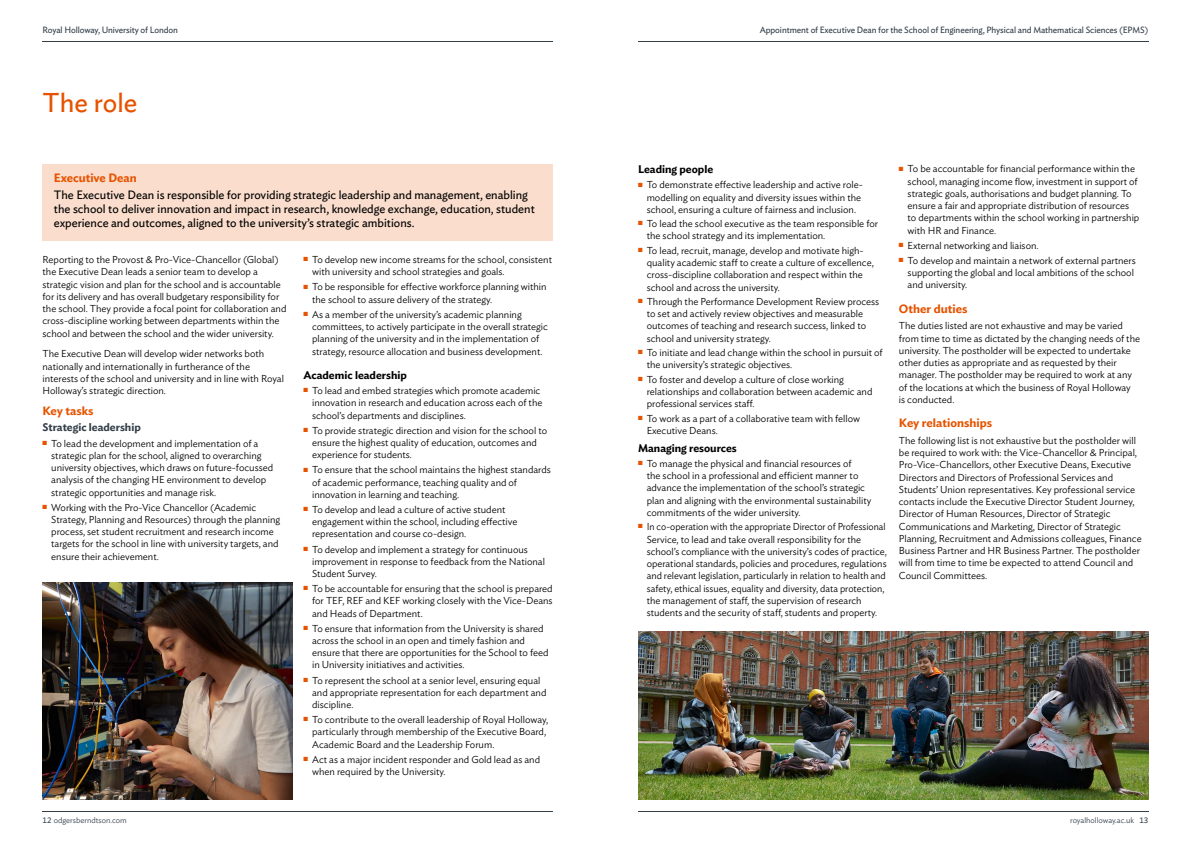
<style>
.page{position:relative;width:1191px;height:842px;background:#fff}
.page>*{position:absolute;margin:0;border:0;box-sizing:border-box;transform-origin:0 0}
.t1{font:27px "Ideal Sans";color:#e65300}
.t2{font:12px/14px "Ideal Sans";color:#000}
.t3{font:600 12px "Ideal Sans";color:#e65300}
.t4{font:600 11px "Ideal Sans";color:#000}
.t5{font:600 11px "Ideal Sans";color:#323e48}
.t6{font:300 10px/12.2px "Ideal Sans";color:#000}
.t7{font:300 10px/12.2px "Ideal Sans";color:#000;scale:.95 1}
.t8{font:9px "Ideal Sans";letter-spacing:-.01em;color:#323e48}
.t9{font:300 8px "Ideal Sans";color:#323e48}
.s1{font-weight:400}
</style>
<div class="page">
<div style="left:43px;top:164px;width:510px;height:77px;background:#faddcc"></div>
<hr style="left:43px;top:41px;width:510px;height:1px;background:#323e48">
<hr style="left:43px;top:811px;width:510px;height:1px;background:#323e48">
<hr style="left:638px;top:811px;width:510px;height:1px;background:#323e48">
<hr style="left:638px;top:41px;width:510px;height:1px;background:#323e48">
<img style="left:638px;top:631px;width:510px;height:168px">
<img style="left:43px;top:583px;width:249px;height:216px">
<p class="t8" style="left:43px;top:23px;width:137px">Royal Holloway, University of London</p>
<h1 class="t1" style="left:43px;top:82px;width:96px">The role</h1>
<p class="t3" style="left:54px;top:168px;width:84px">Executive Dean</p>
<p class="t2" style="left:54px;top:187px;width:482px">The Executive Dean is responsible for providing strategic leadership and management, enabling the school to deliver innovation and impact in research, knowledge exchange, education, student experience and outcomes, aligned to the university’s strategic ambitions.</p>
<p class="t6" style="left:43px;top:253px;width:245px">Reporting to the Provost &amp; Pro-Vice-Chancellor (Global) the Executive Dean leads a senior team to develop a strategic vision and plan for the school and is accountable for its delivery and has overall budgetary responsibility for the school. They provide a focal point for collaboration and cross-discipline working between departments within the school and between the school and the wider university.</p>
<p class="t6" style="left:43px;top:347px;width:243px">The Executive Dean will develop wider networks both nationally and internationally in furtherance of the interests of the school and university and in line with Royal Holloway’s strategic direction.</p>
<p class="t3" style="left:43px;top:401px;width:53px">Key tasks</p>
<p class="t5" style="left:43px;top:419px;width:100px">Strategic leadership</p>
<p class="t6" style="left:51px;top:436px;width:223px;text-indent:-9px"><sup>■</sup> To lead the development and implementation of a strategic plan for the school, aligned to overarching university objectives, which draws on future-focussed analysis of the changing HE environment to develop strategic opportunities and manage risk.</p>
<p class="t6" style="left:51px;top:500px;width:230px;text-indent:-9px"><sup>■</sup> Working with the Pro-Vice Chancellor (Academic Strategy, Planning and Resources) through the planning process, set student recruitment and research income targets for the school in line with university targets, and ensure their achievement.</p>
<p class="t6" style="left:312px;top:253px;width:241px;text-indent:-9px"><sup>■</sup> To develop new income streams for the school, consistent with university and school strategies and goals.</p>
<p class="t6" style="left:312px;top:280px;width:236px;text-indent:-9px"><sup>■</sup> To be responsible for effective workforce planning within the school to assure delivery of the strategy.</p>
<p class="t6" style="left:312px;top:307px;width:237px;text-indent:-9px"><sup>■</sup> As a member of the university’s academic planning committees, to actively participate in the overall strategic planning of the university and in the implementation of strategy, resource allocation and business development.</p>
<p class="t4" style="left:303px;top:367px;width:105px">Academic leadership</p>
<p class="t6" style="left:312px;top:384px;width:232px;text-indent:-9px"><sup>■</sup> To lead and embed strategies which promote academic innovation in research and education across each of the school’s departments and disciplines.</p>
<p class="t6" style="left:312px;top:423px;width:236px;text-indent:-9px"><sup>■</sup> To provide strategic direction and vision for the school to ensure the highest quality of education, outcomes and experience for students.</p>
<p class="t6" style="left:312px;top:463px;width:240px;text-indent:-9px"><sup>■</sup> To ensure that the school maintains the highest standards of academic performance, teaching quality and of innovation in learning and teaching.</p>
<p class="t6" style="left:312px;top:502px;width:207px;text-indent:-9px"><sup>■</sup> To develop and lead a culture of active student engagement within the school, including effective representation and course co-design.</p>
<p class="t6" style="left:312px;top:542px;width:234px;text-indent:-9px"><sup>■</sup> To develop and implement a strategy for continuous improvement in response to feedback from the National<br>Student Survey.</p>
<p class="t6" style="left:312px;top:582px;width:242px;text-align:justify;text-indent:-9px"><sup>■</sup> To be accountable for ensuring that the school is prepared for TEF, REF and KEF working closely with the Vice-Deans and Heads of Department.</p>
<p class="t6" style="left:312px;top:621px;width:238px;text-indent:-9px"><sup>■</sup> To ensure that information from the University is shared across the school in an open and timely fashion and ensure that there are opportunities for the School to feed in University initiatives and activities.</p>
<p class="t6" style="left:312px;top:673px;width:236px;text-indent:-9px"><sup>■</sup> To represent the school at a senior level, ensuring equal and appropriate representation for each department and discipline.</p>
<p class="t6" style="left:312px;top:713px;width:237px;text-indent:-9px"><sup>■</sup> To contribute to the overall leadership of Royal Holloway, particularly through membership of the Executive Board,<br>Academic Board and the Leadership Forum.</p>
<p class="t6" style="left:312px;top:752px;width:229px;text-indent:-9px"><sup>■</sup> Act as a major incident responder and Gold lead as and when required by the University.</p>
<p class="t8" style="left:759px;top:23px;width:390px">Appointment of Executive Dean for the School of Engineering, Physical and Mathematical Sciences (EPMS)</p>
<p class="t4" style="left:638px;top:161px;width:77px">Leading people</p>
<p class="t6" style="left:647px;top:178px;width:218px;text-indent:-9px"><sup>■</sup> To demonstrate effective leadership and active role&shy;modelling on equality and diversity issues within the school, ensuring a culture of fairness and inclusion.</p>
<p class="t6" style="left:647px;top:217px;width:233px;text-indent:-9px"><sup>■</sup> To lead the school executive as the team responsible for the school strategy and its implementation.</p>
<p class="t6" style="left:647px;top:243px;width:228px;text-indent:-9px"><sup>■</sup> To lead, recruit, manage, develop and motivate high&shy;quality academic staff to create a culture of excellence, cross-discipline collaboration and respect within the school and across the university.</p>
<p class="t6" style="left:647px;top:294px;width:234px;text-indent:-9px"><sup>■</sup> Through the Performance Development Review process to set and actively review objectives and measurable outcomes of teaching and research success, linked to school and university strategy.</p>
<p class="t6" style="left:647px;top:346px;width:237px;text-indent:-9px"><sup>■</sup> To initiate and lead change within the school in pursuit of the university’s strategic objectives.</p>
<p class="t6" style="left:647px;top:372px;width:227px;text-indent:-9px"><sup>■</sup> To foster and develop a culture of close working relationships and collaboration between academic and professional services staff.</p>
<p class="t6" style="left:647px;top:411px;width:215px;text-indent:-9px"><sup>■</sup> To work as a part of a collaborative team with fellow<br>Executive Deans.</p>
<p class="t4" style="left:638px;top:439px;width:100px">Managing resources</p>
<p class="t6" style="left:647px;top:456px;width:226px;text-indent:-9px"><sup>■</sup> To manage the physical and financial resources of<br>the school in a professional and efficient manner to advance the implementation of the school’s strategic plan and aligning with the environmental sustainability commitments of the wider university.</p>
<p class="t7" style="left:647px;top:520px;width:254px;text-indent:-9px"><sup>■</sup> In co-operation with the appropriate Director of Professional Service, to lead and take overall responsibility for the school’s compliance with the university’s codes of practice, operational standards, policies and procedures, regulations and relevant legislation, particularly in relation to health and safety, ethical issues, equality and diversity, data protection, the management of staff, the supervision of research students and the security of staff, students and property.</p>
<p class="t6" style="left:907px;top:162px;width:233px;text-indent:-9px"><sup>■</sup> To be accountable for financial performance within the school, managing income flow, investment in support of strategic goals, authorisations and budget planning. To ensure a fair and appropriate distribution of resources to departments within the school working in partnership with HR and Finance.</p>
<p class="t6" style="left:899px;top:238px;width:141px"><sup>■</sup> External networking and liaison.</p>
<p class="t6" style="left:907px;top:253px;width:230px;text-indent:-9px"><sup>■</sup> To develop and maintain a network of external partners supporting the global and local ambitions of the school and university.</p>
<p class="t3" style="left:899px;top:299px;width:70px">Other duties</p>
<p class="t6" style="left:899px;top:319px;width:243px">The duties listed are not exhaustive and may be varied from time to time as dictated by the changing needs of the university. The postholder will be expected to undertake other duties as appropriate and as requested by their manager. The postholder may be required to work at any of the locations at which the business of Royal Holloway<br>is conducted.</p>
<p class="t3" style="left:899px;top:414px;width:95px">Key relationships</p>
<p class="t6" style="left:899px;top:433px;width:244px">The following list is not exhaustive but the postholder will be required to work with: the Vice-Chancellor &amp; Principal, Pro-Vice-Chancellors, other Executive Deans, Executive Directors and Directors of Professional Services and Students’ Union representatives. Key professional service contacts include the Executive Director Student Journey, Director of Human Resources, Director of Strategic Communications and Marketing, Director of Strategic Planning, Recruitment and Admissions colleagues, Finance Business Partner and HR Business Partner. The postholder will from time to time be expected to attend Council and Council Committees.</p>
<p class="t9" style="left:43px;top:814px;width:86px"><span class="s1">12</span> odgersberndtson.com</p>
<p class="t9" style="left:1070px;top:814px;width:80px">royalholloway.ac.uk <span class="s1">13</span></p>
</div>
